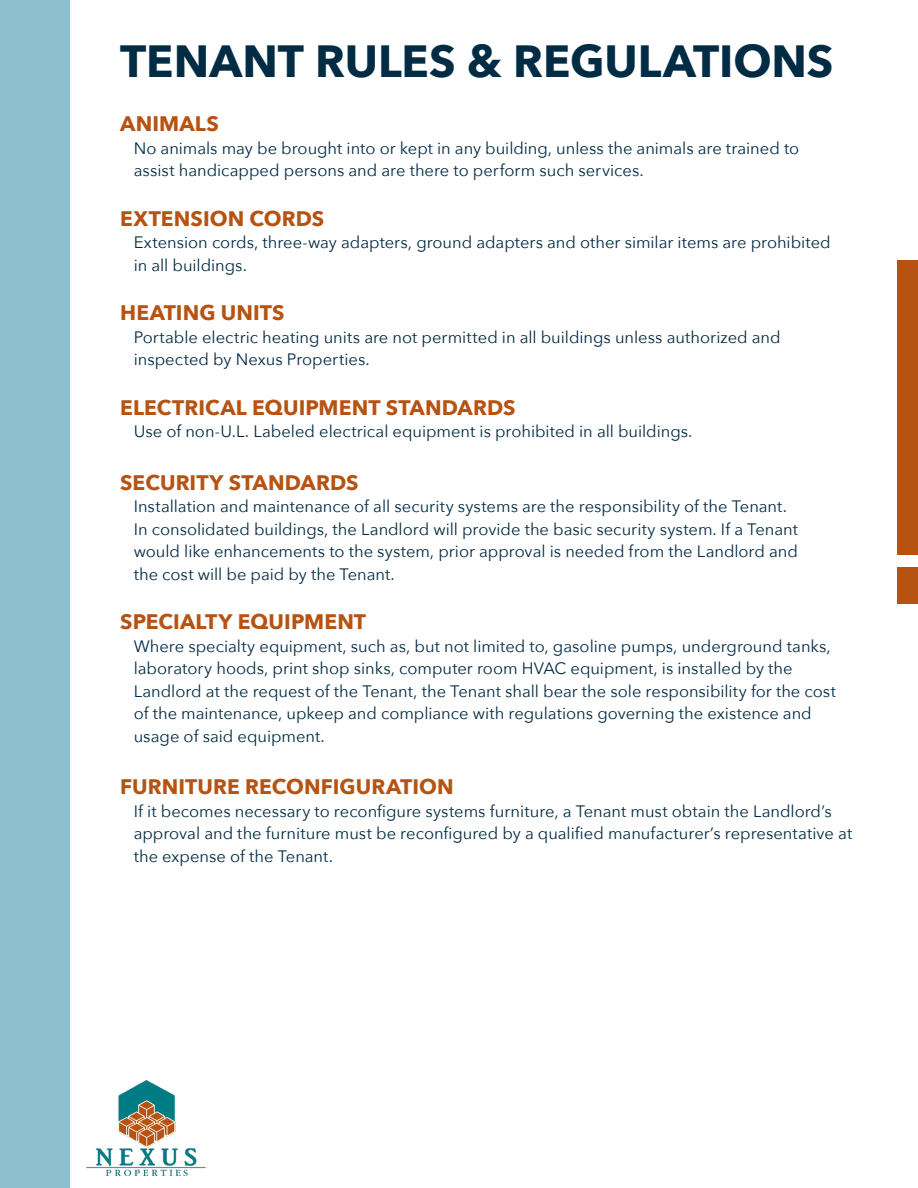
<style>
.page{position:relative;width:918px;height:1188px;background:#fff}
.page>*{position:absolute;margin:0;border:0;box-sizing:border-box;transform-origin:0 0}
.t1{font:700 45px "Avenir Next";letter-spacing:-.005em;color:#022b44}
.t2{font:700 21px "Avenir Next";letter-spacing:.005em;color:#b75312}
.t3{font:16.5px "Avenir Next";color:#022b44}
</style>
<div class="page">
<div style="left:0;top:0;width:70px;height:1188px;background:#8dc0cf"></div>
<img style="left:86px;top:1080px;width:120px;height:95px">
<div style="left:897px;top:261px;width:21px;height:294px;background:#b75312"></div>
<div style="left:897px;top:567px;width:21px;height:37px;background:#b75312"></div>
<p class="t1" style="left:120px;top:23px;width:715px">TENANT RULES &amp; REGULATIONS</p>
<p class="t2" style="left:120px;top:106px;width:100px">ANIMALS</p>
<p class="t3" style="left:134px;top:134px;width:667px">No animals may be brought into or kept in any building, unless the animals are trained to</p>
<p class="t3" style="left:134px;top:156px;width:512px">assist handicapped persons and are there to perform such services.</p>
<p class="t2" style="left:120px;top:200px;width:205px">EXTENSION CORDS</p>
<p class="t3" style="left:134px;top:228px;width:699px">Extension cords, three-way adapters, ground adapters and other similar items are prohibited</p>
<p class="t3" style="left:134px;top:251px;width:115px">in all buildings.</p>
<p class="t2" style="left:120px;top:295px;width:166px">HEATING UNITS</p>
<p class="t3" style="left:134px;top:323px;width:648px">Portable electric heating units are not permitted in all buildings unless authorized and</p>
<p class="t3" style="left:134px;top:345px;width:238px">inspected by Nexus Properties.</p>
<p class="t2" style="left:120px;top:389px;width:397px">ELECTRICAL EQUIPMENT STANDARDS</p>
<p class="t3" style="left:134px;top:417px;width:560px">Use of non-U.L. Labeled electrical equipment is prohibited in all buildings.</p>
<p class="t2" style="left:120px;top:464px;width:240px">SECURITY STANDARDS</p>
<p class="t3" style="left:134px;top:492px;width:655px">Installation and maintenance of all security systems are the responsibility of the Tenant.</p>
<p class="t3" style="left:134px;top:515px;width:666px">In consolidated buildings, the Landlord will provide the basic security system. If a Tenant</p>
<p class="t3" style="left:134px;top:537px;width:666px">would like enhancements to the system, prior approval is needed from the Landlord and</p>
<p class="t3" style="left:134px;top:560px;width:263px">the cost will be paid by the Tenant.</p>
<p class="t2" style="left:120px;top:604px;width:247px">SPECIALTY EQUIPMENT</p>
<p class="t3" style="left:134px;top:632px;width:699px">Where specialty equipment, such as, but not limited to, gasoline pumps, underground tanks,</p>
<p class="t3" style="left:134px;top:654px;width:660px">laboratory hoods, print shop sinks, computer room HVAC equipment, is installed by the</p>
<p class="t3" style="left:134px;top:677px;width:704px">Landlord at the request of the Tenant, the Tenant shall bear the sole responsibility for the cost</p>
<p class="t3" style="left:134px;top:699px;width:680px">of the maintenance, upkeep and compliance with regulations governing the existence and</p>
<p class="t3" style="left:134px;top:722px;width:193px">usage of said equipment.</p>
<p class="t2" style="left:120px;top:769px;width:335px">FURNITURE RECONFIGURATION</p>
<p class="t3" style="left:134px;top:797px;width:700px">If it becomes necessary to reconfigure systems furniture, a Tenant must obtain the Landlord’s</p>
<p class="t3" style="left:134px;top:819px;width:720px">approval and the furniture must be reconfigured by a qualified manufacturer’s representative at</p>
<p class="t3" style="left:134px;top:842px;width:201px">the expense of the Tenant.</p>
</div>
